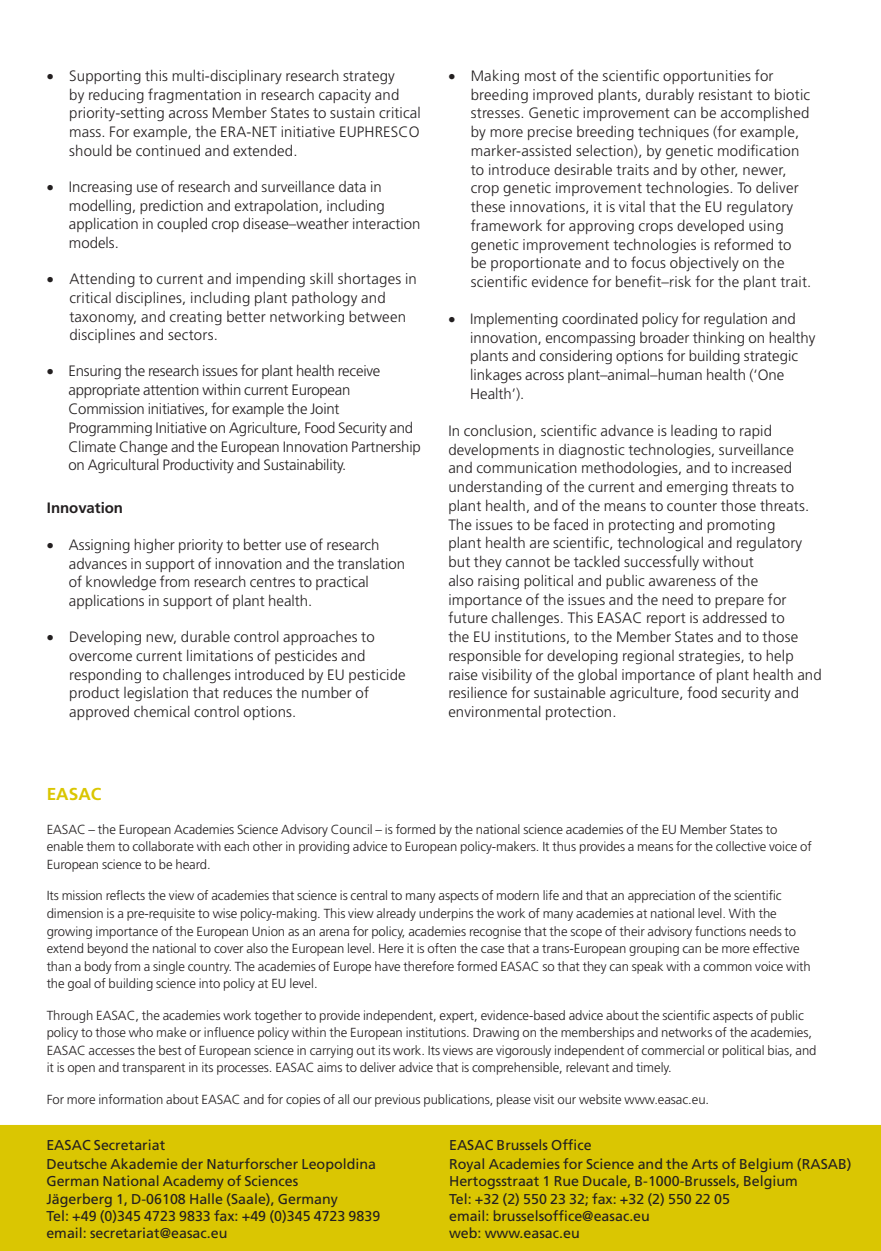
<style>
.page{position:relative;width:881px;height:1251px;background:#fff}
.page>*{position:absolute;margin:0;border:0;box-sizing:border-box;transform-origin:0 0}
.t1{font:700 17.25px "Frutiger";color:#dac602}
.TXT{font:300 15px/18.8px "Frutiger";letter-spacing:.01em;color:#231f20}
.TXT-2{font:300 15px/18.8px "Frutiger";letter-spacing:-.015em;color:#231f20}
.AHead{font:700 15px "Frutiger";letter-spacing:-.005em;color:#231f20}
.CT{font:14.25px "Frutiger";color:#231f20}
.TXT-3{font:300 13.2px/17.7px "Frutiger";letter-spacing:-.005em;color:#231f20}
</style>
<div class="page">
<div style="left:0;top:1124px;width:880px;height:126px;background:#dac602"></div>
<p class="TXT" style="left:69px;top:66px;width:353px;text-indent:-22px">• Supporting this multi-disciplinary research strategy<br>by reducing fragmentation in research capacity and priority-setting across Member States to sustain critical mass. For example, the ERA-NET initiative EUPHRESCO should be continued and extended.</p>
<p class="TXT" style="left:69px;top:177px;width:353px;text-indent:-22px">• Increasing use of research and surveillance data in modelling, prediction and extrapolation, including application in coupled crop disease–weather interaction models.</p>
<p class="TXT" style="left:69px;top:270px;width:349px;text-indent:-22px">• Attending to current and impending skill shortages in critical disciplines, including plant pathology and taxonomy, and creating better networking between disciplines and sectors.</p>
<p class="TXT-2" style="left:68px;top:362px;width:354px;text-indent:-21px">• Ensuring the research issues for plant health receive appropriate attention within current European Commission initiatives, for example the Joint Programming Initiative on Agriculture, Food Security and Climate Change and the European Innovation Partnership on Agricultural Productivity and Sustainability.</p>
<p class="AHead" style="left:47px;top:499px;width:78px">Innovation</p>
<p class="TXT" style="left:69px;top:535px;width:337px;text-indent:-22px">• Assigning higher priority to better use of research advances in support of innovation and the translation of knowledge from research centres to practical applications in support of plant health.</p>
<p class="TXT" style="left:69px;top:627px;width:338px;text-indent:-22px">• Developing new, durable control approaches to overcome current limitations of pesticides and responding to challenges introduced by EU pesticide product legislation that reduces the number of approved chemical control options.</p>
<p class="TXT" style="left:470px;top:66px;width:342px;text-indent:-22px">• Making most of the scientific opportunities for breeding improved plants, durably resistant to biotic stresses. Genetic improvement can be accomplished by more precise breeding techniques (for example, marker-assisted selection), by genetic modification to introduce desirable traits and by other, newer, crop genetic improvement technologies. To deliver these innovations, it is vital that the EU regulatory framework for approving crops developed using genetic improvement technologies is reformed to be proportionate and to focus objectively on the scientific evidence for benefit–risk for the plant trait.</p>
<p class="TXT" style="left:470px;top:309px;width:346px;text-indent:-22px">• Implementing coordinated policy for regulation and innovation, encompassing broader thinking on healthy plants and considering options for building strategic linkages across plant–animal–human health (‘One Health’).</p>
<p class="TXT" style="left:448px;top:421px;width:375px">In conclusion, scientific advance is leading to rapid developments in diagnostic technologies, surveillance and communication methodologies, and to increased understanding of the current and emerging threats to plant health, and of the means to counter those threats.<br>The issues to be faced in protecting and promoting<br>plant health are scientific, technological and regulatory but they cannot be tackled successfully without<br>also raising political and public awareness of the importance of the issues and the need to prepare for future challenges. This EASAC report is addressed to<br>the EU institutions, to the Member States and to those responsible for developing regional strategies, to help raise visibility of the global importance of plant health and resilience for sustainable agriculture, food security and environmental protection.</p>
<h1 class="t1" style="left:47px;top:783px;width:56px">EASAC</h1>
<p class="TXT-3" style="left:47px;top:820px;width:766px">EASAC – the European Academies Science Advisory Council – is formed by the national science academies of the EU Member States to enable them to collaborate with each other in providing advice to European policy-makers. It thus provides a means for the collective voice of<br>European science to be heard.</p>
<p class="TXT-3" style="left:47px;top:886px;width:765px">Its mission reflects the view of academies that science is central to many aspects of modern life and that an appreciation of the scientific dimension is a pre-requisite to wise policy-making. This view already underpins the work of many academies at national level. With the growing importance of the European Union as an arena for policy, academies recognise that the scope of their advisory functions needs to extend beyond the national to cover also the European level. Here it is often the case that a trans-European grouping can be more effective than a body from a single country. The academies of Europe have therefore formed EASAC so that they can speak with a common voice with the goal of building science into policy at EU level.</p>
<p class="TXT-3" style="left:47px;top:1006px;width:771px">Through EASAC, the academies work together to provide independent, expert, evidence-based advice about the scientific aspects of public policy to those who make or influence policy within the European institutions. Drawing on the memberships and networks of the academies, EASAC accesses the best of European science in carrying out its work. Its views are vigorously independent of commercial or political bias, and it is open and transparent in its processes. EASAC aims to deliver advice that is comprehensible, relevant and timely.</p>
<p class="TXT-3" style="left:47px;top:1090px;width:663px">For more information about EASAC and for copies of all our previous publications, please visit our website www.easac.eu.</p>
<p class="CT" style="left:46px;top:1136px;width:120px">EASAC Secretariat</p>
<p class="CT" style="left:46px;top:1155px;width:331px">Deutsche Akademie der Naturforscher Leopoldina</p>
<p class="CT" style="left:46px;top:1172px;width:253px">German National Academy of Sciences</p>
<p class="CT" style="left:46px;top:1189px;width:293px">Jägerberg 1, D-06108 Halle (Saale), Germany</p>
<p class="CT" style="left:46px;top:1207px;width:335px">Tel: +49 (0)345 4723 9833 fax: +49 (0)345 4723 9839</p>
<p class="CT" style="left:46px;top:1224px;width:182px">email: secretariat@easac.eu</p>
<p class="CT" style="left:449px;top:1136px;width:144px">EASAC Brussels Office</p>
<p class="CT" style="left:449px;top:1155px;width:404px">Royal Academies for Science and the Arts of Belgium (RASAB)</p>
<p class="CT" style="left:449px;top:1172px;width:350px">Hertogsstraat 1 Rue Ducale, B-1000-Brussels, Belgium</p>
<p class="CT" style="left:449px;top:1189px;width:282px">Tel: +32 (2) 550 23 32; fax: +32 (2) 550 22 05</p>
<p class="CT" style="left:449px;top:1207px;width:202px">email: brusselsoffice@easac.eu</p>
<p class="CT" style="left:449px;top:1224px;width:132px">web: www.easac.eu</p>
</div>
